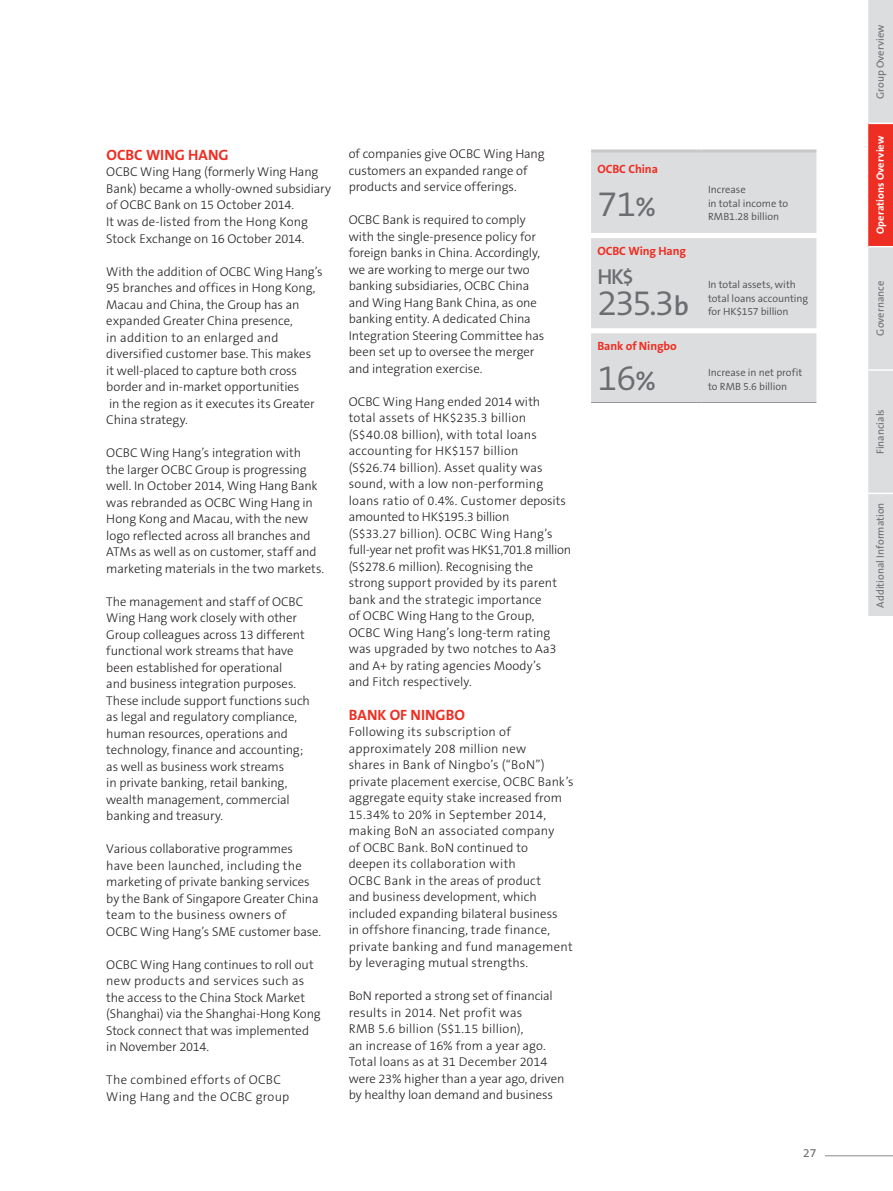
<style>
.page{position:relative;width:893px;height:1191px;background:#fff}
.page>*{position:absolute;margin:0;border:0;box-sizing:border-box;transform-origin:0 0}
.t1{font:300 36px "The Sans B W4";letter-spacing:-.045em;color:#6c6d70}
.t2{font:600 21.75px "The Sans B W6";color:#6c6d70}
.t3{font:700 15px "The Sans B W7";letter-spacing:.005em;color:#ee2e22}
.t4{font:300 12.75px/16.5px "The Sans B W3";letter-spacing:-.005em;color:#231f20}
.t5{font:300 12.75px/16.5px "The Sans B W3";letter-spacing:.02em;color:#231f20}
.t6{font:700 12px "The Sans B W7";letter-spacing:-.01em;color:#ee2e22}
.t7{font:12px "The Sans B W5 Plain";color:#6c6d70}
.t8{font:300 10.5px/13.5px "The Sans B W4";color:#4b4c4d}
.t9{font:10.5px "The Sans B W5 Plain";letter-spacing:.005em;color:#6c6d70}
.t10{font:700 10.5px "The Sans B W7";letter-spacing:.005em;color:#fff}
.s1{font-family:"The Sans B W6";font-weight:600;font-size:27px}
</style>
<div class="page">
<div style="left:591px;top:152px;width:225px;height:250px;background:#dcdddf"></div>
<hr style="left:591px;top:402px;width:111px;height:1px;background:#939598">
<hr style="left:702px;top:402px;width:114px;height:1px;background:#939598">
<hr style="left:591px;top:149px;width:111px;height:3px;background:#c7c8ca">
<hr style="left:702px;top:149px;width:114px;height:3px;background:#c7c8ca">
<hr style="left:825px;top:1155px;width:68px;height:1px;background:#939598">
<svg style="left:867px;top:0;width:26px;height:616px;background:#e2bfbf"></svg>
<p class="t3" style="left:106px;top:145px;width:50px">OCBCWIN</p>
<p class="t3" style="left:175px;top:145px;width:55px">G HANG</p>
<p class="t4" style="left:106px;top:164px;width:226px">OCBC Wing Hang (formerly Wing Hang Bank) became a wholly-owned subsidiary of OCBC Bank on 15 October 2014.<br>It was de-listed from the Hong Kong Stock Exchange on 16 October 2014.</p>
<p class="t4" style="left:106px;top:263px;width:218px">With the addition of OCBC Wing Hang’s 95 branches and offices in Hong Kong, Macau and China, the Group has an expanded Greater China presence,<br>in addition to an enlarged and diversified customer base. This makes<br>it well-placed to capture both cross border and in-market opportunities<br>in the region as it executes its Greater China strategy.</p>
<p class="t4" style="left:106px;top:444px;width:219px">OCBC Wing Hang’s integration with<br>the larger OCBC Group is progressing well. In October 2014, Wing Hang Bank was rebranded as OCBC Wing Hang in Hong Kong and Macau, with the new logo reflected across all branches and ATMs as well as on customer, staff and marketing materials in the two markets.</p>
<p class="t4" style="left:106px;top:593px;width:205px">The management and staff of OCBC Wing Hang work closely with other Group colleagues across 13 different functional work streams that have been established for operational<br>and business integration purposes.<br>These include support functions such as legal and regulatory compliance, human resources, operations and technology, finance and accounting; as well as business work streams<br>in private banking, retail banking, wealth management, commercial banking and treasury.</p>
<p class="t4" style="left:106px;top:840px;width:216px">Various collaborative programmes have been launched, including the marketing of private banking services by the Bank of Singapore Greater China team to the business owners of<br>OCBC Wing Hang’s SME customer base.</p>
<p class="t4" style="left:106px;top:956px;width:216px">OCBC Wing Hang continues to roll out new products and services such as the access to the China Stock Market (Shanghai) via the Shanghai-Hong Kong<br>Stock connect that was implemented in November 2014.</p>
<p class="t5" style="left:106px;top:1071px;width:184px">The combined efforts of OCBC<br>Wing Hang and the OCBC group</p>
<p class="t4" style="left:349px;top:146px;width:197px">of companies give OCBC Wing Hang customers an expanded range of products and service offerings.</p>
<p class="t4" style="left:349px;top:212px;width:197px">OCBC Bank is required to comply with the single-presence policy for foreign banks in China. Accordingly, we are working to merge our two banking subsidiaries, OCBC China and Wing Hang Bank China, as one banking entity. A dedicated China<br>Integration Steering Committee has been set up to oversee the merger and integration exercise.</p>
<p class="t4" style="left:349px;top:393px;width:224px">OCBC Wing Hang ended 2014 with<br>total assets of HK$235.3 billion (S$40.08 billion), with total loans accounting for HK$157 billion<br>(S$26.74 billion). Asset quality was sound, with a low non-performing loans ratio of 0.4%. Customer deposits amounted to HK$195.3 billion<br>(S$33.27 billion). OCBC Wing Hang’s full-year net profit was HK$1,701.8 million (S$278.6 million). Recognising the strong support provided by its parent bank and the strategic importance<br>of OCBC Wing Hang to the Group,<br>OCBC Wing Hang’s long-term rating was upgraded by two notches to Aa3 and A+ by rating agencies Moody’s<br>and Fitch respectively.</p>
<p class="t3" style="left:349px;top:705px;width:20px">BANK</p>
<p class="t3" style="left:390px;top:705px;width:76px">OF NINGBO</p>
<p class="t4" style="left:349px;top:723px;width:226px">Following its subscription of approximately 208 million new<br>shares in Bank of Ningbo’s (“BoN”) private placement exercise, OCBC Bank’s aggregate equity stake increased from 15.34% to 20% in September 2014, making BoN an associated company<br>of OCBC Bank. BoN continued to<br>deepen its collaboration with<br>OCBC Bank in the areas of product<br>and business development, which included expanding bilateral business<br>in offshore financing, trade finance, private banking and fund management by leveraging mutual strengths.</p>
<p class="t4" style="left:349px;top:987px;width:217px">BoN reported a strong set of financial results in 2014. Net profit was<br>RMB 5.6 billion (S$1.15 billion),<br>an increase of 16% from a year ago.<br>Total loans as at 31 December 2014 were 23% higher than a year ago, driven by healthy loan demand and business</p>
<p class="t6" style="left:597px;top:161px;width:62px">OCBC China</p>
<h1 class="t1" style="left:597px;top:181px;width:60px">71<span class="s1">%</span></h1>
<p class="t8" style="left:708px;top:183px;width:82px">Increase<br>in total income to<br>RMB1.28 billion</p>
<p class="t6" style="left:597px;top:243px;width:90px">OCBC Wing Hang</p>
<h2 class="t2" style="left:597px;top:263px;width:38px">HK$</h2>
<h1 class="t1" style="left:597px;top:280px;width:93px">235.3<span class="s1">b</span></h1>
<p class="t8" style="left:708px;top:278px;width:102px">In total assets, with total loans accounting for HK$157 billion</p>
<p class="t6" style="left:597px;top:338px;width:81px">Bank of Ningbo</p>
<h1 class="t1" style="left:597px;top:354px;width:60px">16<span class="s1">%</span></h1>
<p class="t8" style="left:708px;top:366px;width:96px">Increase in net profit to RMB 5.6 billion</p>
<p class="t7" style="left:803px;top:1144px;width:15px">27</p>
<p class="t9" style="left:873px;top:99px;width:76px;rotate:-90deg">Group Overview</p>
<p class="t10" style="left:873px;top:234px;width:100px;rotate:-90deg">Operations Overview</p>
<p class="t9" style="left:873px;top:336px;width:56px;rotate:-90deg">Governance</p>
<p class="t9" style="left:873px;top:454px;width:46px;rotate:-90deg">Financials</p>
<p class="t9" style="left:873px;top:607px;width:107px;rotate:-90deg">Additional Information</p>
</div>
